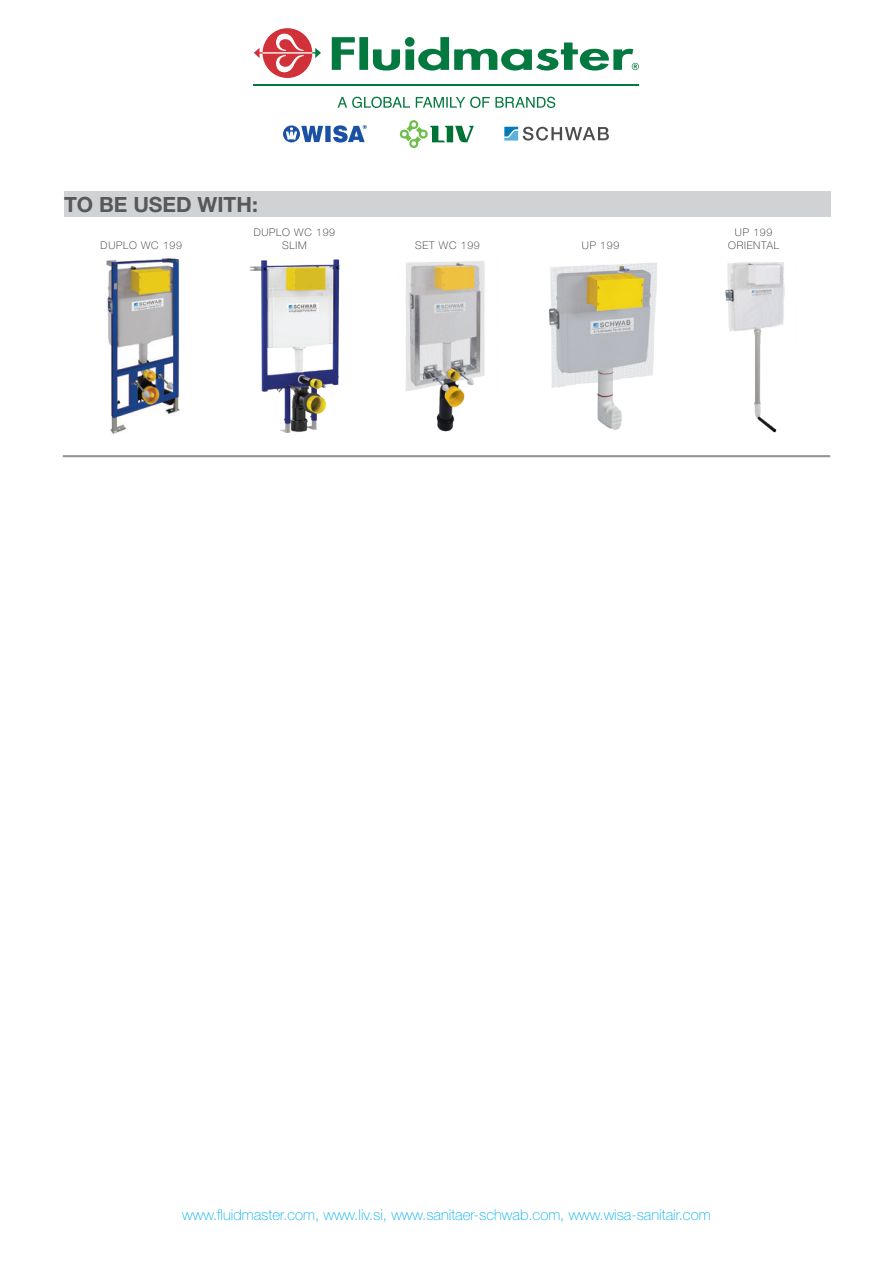
<style>
.page{position:relative;width:893px;height:1263px;background:#fff}
.page>*{position:absolute;margin:0;border:0;box-sizing:border-box;transform-origin:0 0}
.t1{font:700 21px "Helvetica Neue LT Pro";color:#57585a}
.t2{font:100 15px "Helvetica Neue LT Pro";color:#00aeef}
.t3{font:100 10.5px/12.6px "Helvetica Neue LT Pro";letter-spacing:.07em;color:#231f20;text-align:center}
</style>
<div class="page">
<svg style="left:332px;top:37px;width:307px;height:34px"></svg>
<svg style="left:254px;top:28px;width:67px;height:50px"></svg>
<svg style="left:338px;top:97px;width:217px;height:11px"></svg>
<hr style="left:254px;top:84px;width:385px;height:1px;background:#04793f">
<svg style="left:283px;top:125px;width:84px;height:18px"></svg>
<svg style="left:399px;top:120px;width:75px;height:28px"></svg>
<svg style="left:504px;top:127px;width:105px;height:14px"></svg>
<div style="left:64px;top:191px;width:766px;height:26px;background:#d1d2d4"></div>
<hr style="left:63px;top:455px;width:767px;height:2px;background:#939598">
<img style="left:106px;top:258px;width:74px;height:176px">
<img style="left:405px;top:261px;width:80px;height:171px">
<img style="left:250px;top:259px;width:90px;height:174px">
<img style="left:549px;top:262px;width:108px;height:168px">
<img style="left:725px;top:262px;width:60px;height:171px">
<h1 class="t1" style="left:64px;top:191px;width:195px">TO BE USED WITH:</h1>
<p class="t3" style="left:101px;top:239px;width:83px">DUPLO WC 199</p>
<p class="t3" style="left:415px;top:239px;width:66px">SET WC 199</p>
<p class="t3" style="left:254px;top:226px;width:83px">DUPLO WC 199<br>SLIM</p>
<p class="t3" style="left:582px;top:239px;width:39px">UP 199</p>
<p class="t3" style="left:728px;top:226px;width:52px">UP 199<br>ORIENTAL</p>
<p class="t2" style="left:182px;top:1206px;width:530px">www.fluidmaster.com, www.liv.si, www.sanitaer-schwab.com, www.wisa-sanitair.com</p>
</div>
